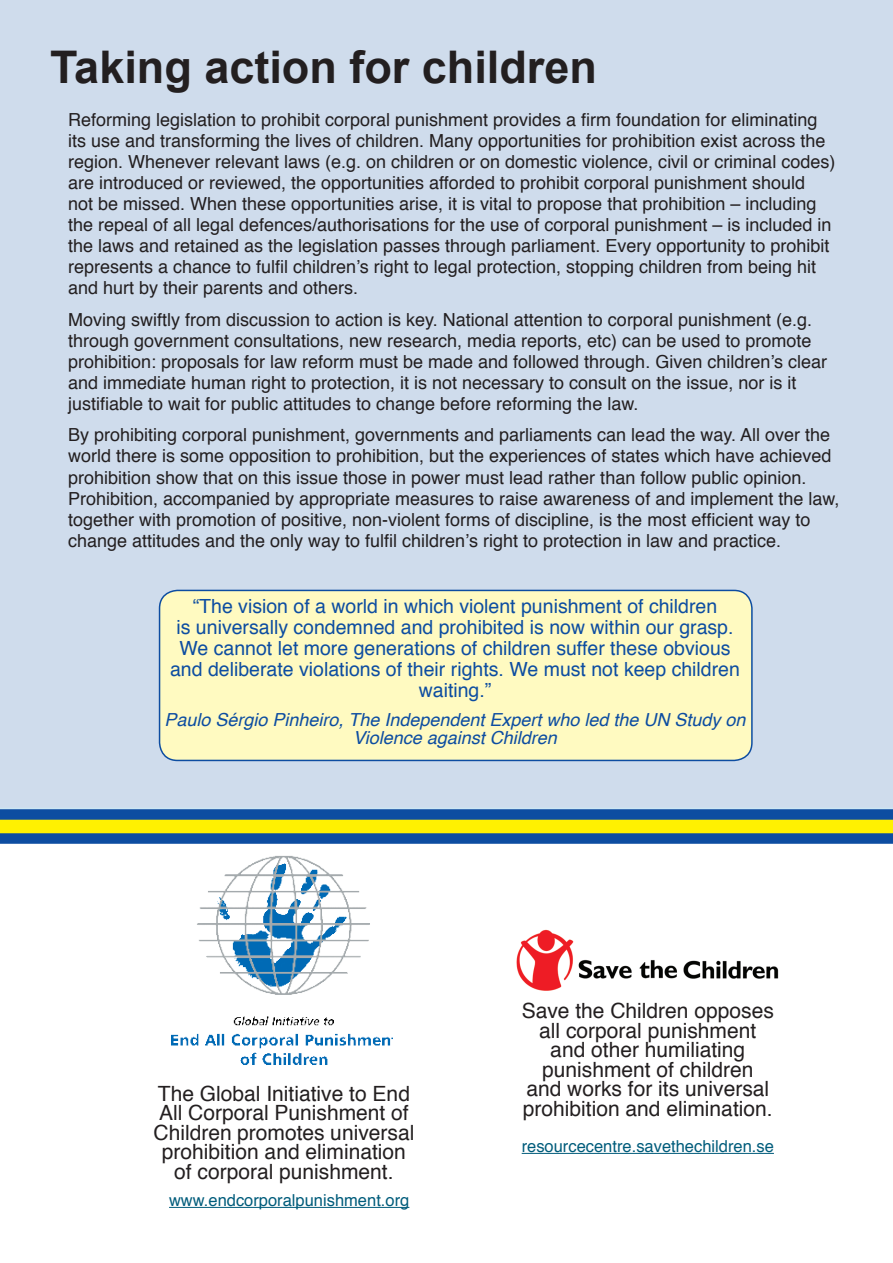
<style>
.page{position:relative;width:893px;height:1263px;background:#fff}
.page>*{position:absolute;margin:0;border:0;box-sizing:border-box;transform-origin:0 0}
.Heading_1_back{font:700 45px "Arial";color:#231f20}
.TableHeading{font:21px/19.5px "Helvetica";color:#231f20;text-align:center}
.t1{font:19.5px/21px "Helvetica";color:#0d4da1;text-align:center}
.t2{font:18px/21px "Helvetica";color:#231f20}
.Quote_reference{font:italic 18px/18px "Helvetica";color:#0d4da1;text-align:center}
.t3{font:16.5px "Helvetica";color:#005c7b}
</style>
<div class="page">
<div style="left:0;top:0;width:893px;height:809px;background:#cfdcec"></div>
<hr style="left:169px;top:1207px;width:240px;height:1px;background:#005c7b">
<hr style="left:522px;top:1153px;width:252px;height:1px;background:#005c7b">
<img style="left:516px;top:930px;width:263px;height:61px">
<img style="left:171px;top:856px;width:221px;height:209px">
<div style="left:160px;top:590px;width:592px;height:170px;background:#fffac1;border-radius:18px"></div>
<div style="left:159px;top:590px;width:594px;height:171px;border:2px solid #0d4da1;border-radius:18px"></div>
<div style="left:0;top:815px;width:893px;height:27px;background:#fff101"></div>
<div style="left:0;top:809px;width:893px;height:11px;background:#0d4da1"></div>
<div style="left:0;top:833px;width:893px;height:11px;background:#0d4da1"></div>
<p class="Heading_1_back" style="left:50px;top:37px;width:548px">Taking action for children</p>
<p class="t2" style="left:68px;top:110px;width:769px">Reforming legislation to prohibit corporal punishment provides a firm foundation for eliminating its use and transforming the lives of children. Many opportunities for prohibition exist across the region. Whenever relevant laws (e.g. on children or on domestic violence, civil or criminal codes) are introduced or reviewed, the opportunities afforded to prohibit corporal punishment should<br>not be missed. When these opportunities arise, it is vital to propose that prohibition – including the repeal of all legal defences/authorisations for the use of corporal punishment – is included in the laws and retained as the legislation passes through parliament. Every opportunity to prohibit represents a chance to fulfil children’s right to legal protection, stopping children from being hit and hurt by their parents and others.</p>
<p class="t2" style="left:68px;top:310px;width:761px">Moving swiftly from discussion to action is key. National attention to corporal punishment (e.g. through government consultations, new research, media reports, etc) can be used to promote prohibition: proposals for law reform must be made and followed through. Given children’s clear and immediate human right to protection, it is not necessary to consult on the issue, nor is it justifiable to wait for public attitudes to change before reforming the law.</p>
<p class="t2" style="left:68px;top:425px;width:773px">By prohibiting corporal punishment, governments and parliaments can lead the way. All over the world there is some opposition to prohibition, but the experiences of states which have achieved prohibition show that on this issue those in power must lead rather than follow public opinion.<br>Prohibition, accompanied by appropriate measures to raise awareness of and implement the law, together with promotion of positive, non-violent forms of discipline, is the most efficient way to change attitudes and the only way to fulfil children’s right to protection in law and practice.</p>
<p class="t1" style="left:170px;top:596px;width:571px">“The vision of a world in which violent punishment of children<br>is universally condemned and prohibited is now within our grasp.<br>We cannot let more generations of children suffer these obvious and deliberate violations of their rights. We must not keep children waiting.”</p>
<p class="Quote_reference" style="left:165px;top:711px;width:583px">Paulo Sérgio Pinheiro, The Independent Expert who led the UN Study on<br>Violence against Children</p>
<p class="TableHeading" style="left:153px;top:1084px;width:262px">The Global Initiative to End<br>All Corporal Punishment of<br>Children promotes universal prohibition and elimination of corporal punishment.</p>
<p class="t3" style="left:169px;top:1187px;width:242px">www.endcorporalpunishment.org</p>
<p class="TableHeading" style="left:522px;top:1001px;width:254px">Save the Children opposes all corporal punishment and other humiliating punishment of children<br>and works for its universal prohibition and elimination.</p>
<p class="t3" style="left:522px;top:1133px;width:254px">resourcecentre.savethechildren.se</p>
</div>
